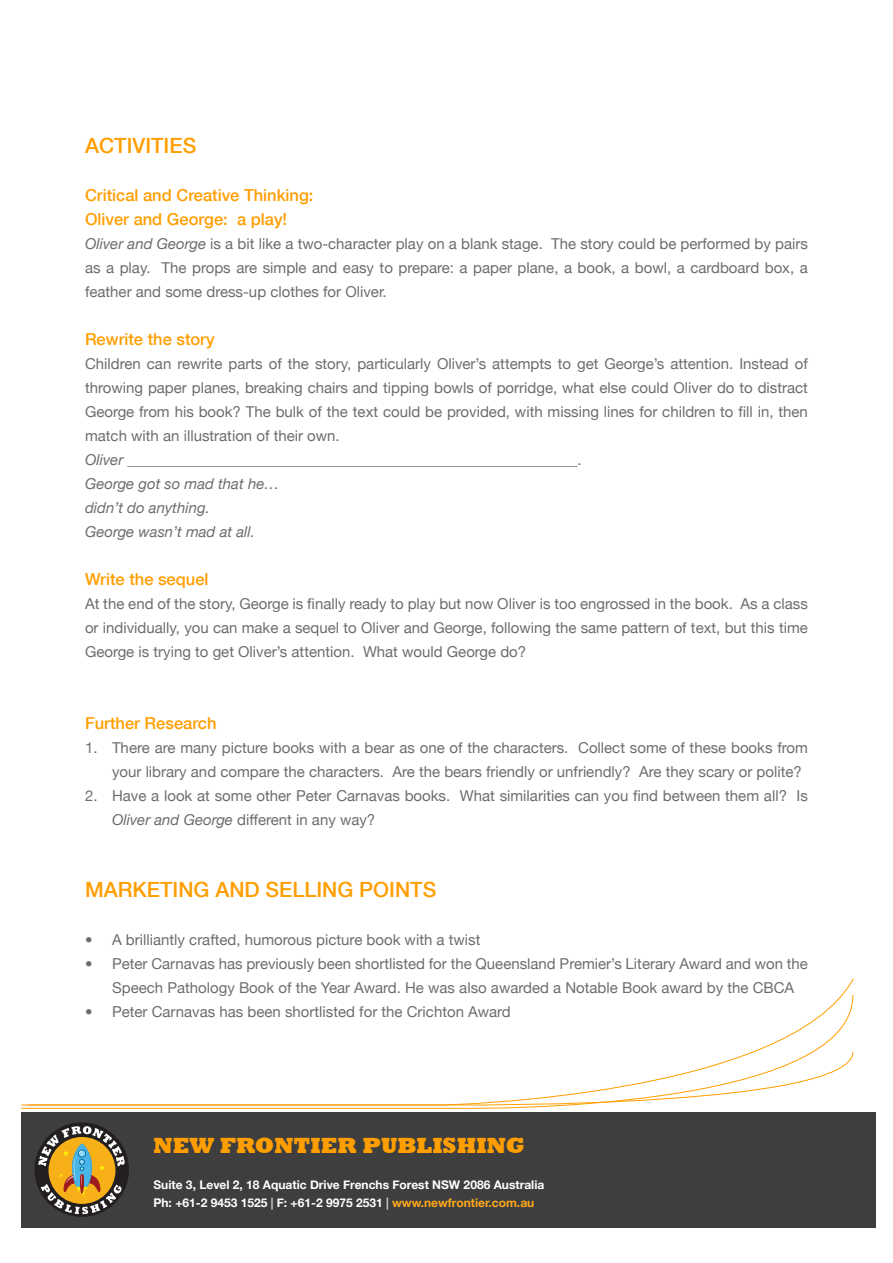
<style>
.page{position:relative;width:893px;height:1263px;background:#fff}
.page>*{position:absolute;margin:0;border:0;box-sizing:border-box;transform-origin:0 0}
.t1{font:800 22.5px "Rockwell";color:#ff9e00}
.Body_copy{font:500 21px "Helvetica Neue";color:#ff9e00}
.Body_copy-2{font:500 16.5px "Helvetica Neue";color:#ff9e00}
.Body_copy-3{font:15px/24px "Helvetica Neue";color:#6c6d70;text-align:justify}
.Body_copy-4{font:italic 15px "Helvetica Neue";color:#6c6d70}
.t2{font:700 12px/18px "Helvetica Neue";color:#fff}
.s1{font-style:italic}
.s2{color:#d1d2d4}
.s3{color:#ffa81a}
</style>
<div class="page">
<div style="left:21px;top:1112px;width:855px;height:115px;background:#3e3e3f"></div>
<svg style="left:21px;top:994px;width:832px;height:115px"></svg>
<svg style="left:28px;top:1051px;width:825px;height:56px"></svg>
<div style="left:34px;top:1122px;width:95px;height:95px;background:#231f20;border-radius:50%"></div>
<svg style="left:38px;top:1126px;width:87px;height:88px"></svg>
<p class="Body_copy" style="left:85px;top:129px;width:113px">ACTIVITIES</p>
<p class="Body_copy-2" style="left:85px;top:182px;width:230px">Critical and Creative Thinking:</p>
<p class="Body_copy-2" style="left:85px;top:206px;width:204px">Oliver and George: a play!</p>
<p class="Body_copy-3" style="left:85px;top:231px;width:724px"><span class="s1">Oliver and George</span> is a bit like a two-character play on a blank stage. The story could be performed by pairs as a play. The props are simple and easy to prepare: a paper plane, a book, a bowl, a cardboard box, a feather and some dress-up clothes for Oliver.</p>
<p class="Body_copy-2" style="left:85px;top:326px;width:131px">Rewrite the story</p>
<p class="Body_copy-3" style="left:85px;top:351px;width:724px">Children can rewrite parts of the story, particularly Oliver’s attempts to get George’s attention. Instead of throwing paper planes, breaking chairs and tipping bowls of porridge, what else could Oliver do to distract George from his book? The bulk of the text could be provided, with missing lines for children to fill in, then match with an illustration of their own.</p>
<p class="Body_copy-3" style="left:85px;top:447px;width:498px"><span class="s1">Oliver</span> ____________________________________________________________.</p>
<p class="Body_copy-4" style="left:85px;top:471px;width:196px">George got so mad that he…</p>
<p class="Body_copy-4" style="left:85px;top:495px;width:126px">didn’t do anything.</p>
<p class="Body_copy-4" style="left:85px;top:519px;width:171px">George wasn’t mad at all.</p>
<p class="Body_copy-2" style="left:85px;top:566px;width:125px">Write the sequel</p>
<p class="Body_copy-3" style="left:85px;top:591px;width:724px">At the end of the story, George is finally ready to play but now Oliver is too engrossed in the book. As a class or individually, you can make a sequel to Oliver and George, following the same pattern of text, but this time George is trying to get Oliver’s attention. What would George do?</p>
<p class="Body_copy-2" style="left:85px;top:710px;width:133px">Further Research</p>
<p class="Body_copy-3" style="left:112px;top:735px;width:697px;text-indent:-27px">1. There are many picture books with a bear as one of the characters. Collect some of these books from your library and compare the characters. Are the bears friendly or unfriendly? Are they scary or polite?</p>
<p class="Body_copy-3" style="left:112px;top:783px;width:697px;text-indent:-27px">2. Have a look at some other Peter Carnavas books. What similarities can you find between them all? Is<br><span class="s1">Oliver and George</span> different in any way?</p>
<p class="Body_copy" style="left:85px;top:873px;width:353px">MARKETING AND SELLING POINTS</p>
<p class="Body_copy-3" style="left:85px;top:927px;width:397px">• A brilliantly crafted, humorous picture book with a twist</p>
<p class="Body_copy-3" style="left:112px;top:951px;width:697px;text-indent:-27px">• Peter Carnavas has previously been shortlisted for the Queensland Premier’s Literary Award and won the<br>Speech Pathology Book of the Year Award. He was also awarded a Notable Book award by the CBCA</p>
<p class="Body_copy-3" style="left:85px;top:999px;width:427px">• Peter Carnavas has been shortlisted for the Crichton Award</p>
<h1 class="t1" style="left:154px;top:1133px;width:373px">NEW FRONTIER PUBLISHING</h1>
<p class="t2" style="left:154px;top:1175px;width:392px">Suite 3, Level 2, 18 Aquatic Drive Frenchs Forest NSW 2086 Australia<br>Ph: +61-2 9453 1525 <span class="s2">|</span> F: +61-2 9975 2531 <span class="s2">|</span> <span class="s3">www.newfrontier.com.au</span></p>
</div>
